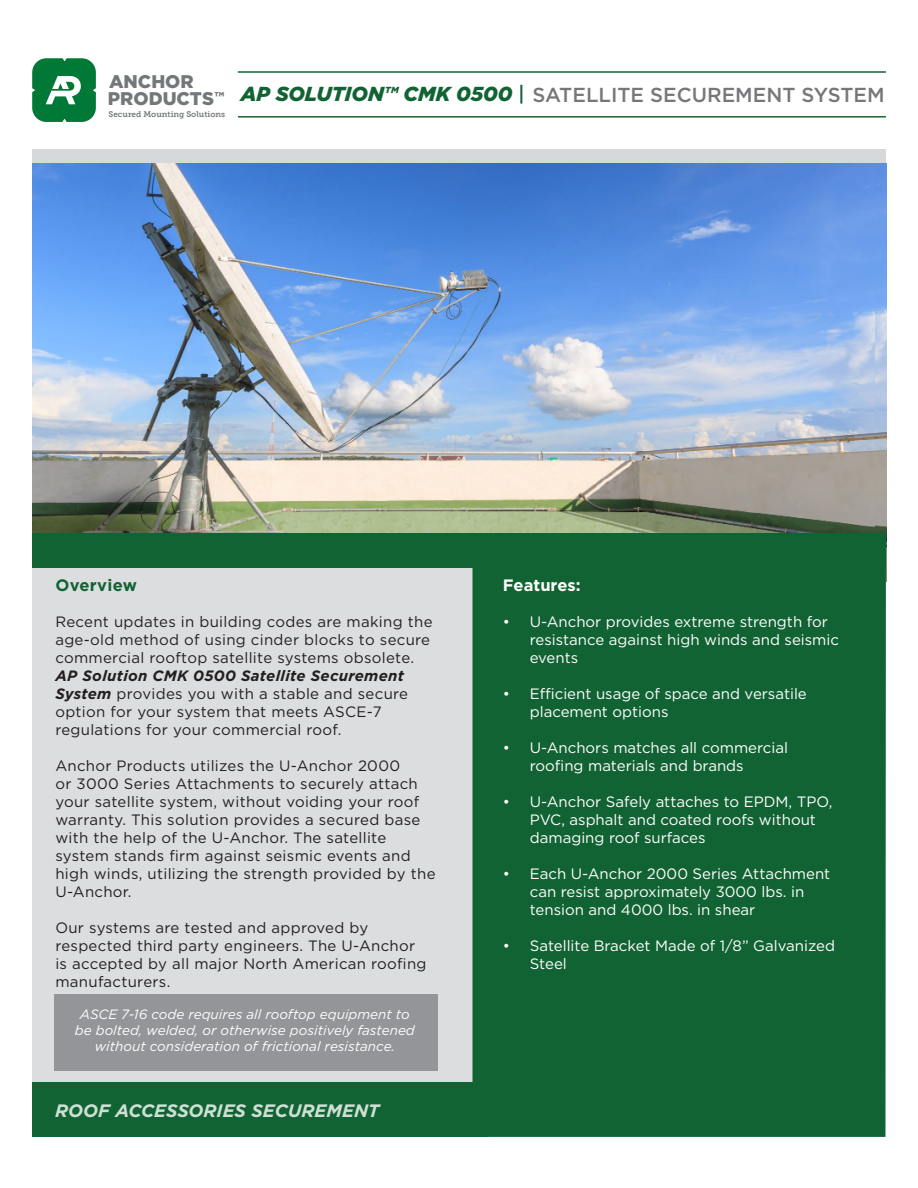
<style>
.page{position:relative;width:918px;height:1188px;background:#fff}
.page>*{position:absolute;margin:0;border:0;box-sizing:border-box;transform-origin:0 0}
.t1{font:500 20.25px "Gotham";color:#77777a}
.t2{font:900 18.3px "Gotham";color:#75787a}
.t3{font:italic 700 18px "Gotham";color:#fff}
.t4{font:700 16.5px "Gotham";color:#fff}
.t5{font:700 16.5px "Gotham";letter-spacing:.02em;color:#126333}
.t6{font:15px/18px "Gotham";letter-spacing:.02em;color:#231f20}
.t7{font:15px/18px "Gotham";color:#fff}
.t8{font:italic 13.5px/16.2px "Gotham";color:#fff;text-align:center}
.t9{font:8.1px "Museo Slab 700";color:#75787a}
.s1{font-weight:900;font-size:14.25px;color:#75787a}
.s2{font-weight:900;font-style:italic;color:#126333}
.s3{color:#126333}
.s4{font-weight:700;font-style:italic}
</style>
<div class="page">
<div style="left:32px;top:149px;width:854px;height:41px;background:#d7d8da"></div>
<div style="left:32px;top:568px;width:443px;height:562px;background:#dcdddf"></div>
<div style="left:472px;top:538px;width:414px;height:599px;background:#126333"></div>
<div style="left:32px;top:1083px;width:456px;height:54px;background:#126333"></div>
<svg style="left:32px;top:58px;width:64px;height:64px"></svg>
<hr style="left:238px;top:71px;width:648px;height:2px;background:#126333">
<hr style="left:238px;top:116px;width:648px;height:2px;background:#126333">
<img style="left:32px;top:164px;width:843px;height:369px">
<div style="left:32px;top:533px;width:854px;height:35px;background:#126333"></div>
<div style="left:54px;top:994px;width:383px;height:77px;background:#939598"></div>
<p class="t2" style="left:109px;top:69px;width:86px">ANCHOR</p>
<p class="t9" style="left:109px;top:109px;width:118px">Secured Mounting Solutions</p>
<p class="t1" style="left:108px;top:82px;width:778px"><sub>PRODUCTS</sub><span class="s1">™</span> <span class="s2">AP SOLUTION™ CMK 0500</span> <span class="s3">|</span> SATELLITE SECUREMENT SYSTEM</p>
<p class="t5" style="left:55px;top:574px;width:83px">Overview</p>
<p class="t6" style="left:55px;top:612px;width:379px">Recent updates in building codes are making the age-old method of using cinder blocks to secure commercial rooftop satellite systems obsolete.<br><span class="s4">AP Solution CMK 0500 Satellite Securement System</span> provides you with a stable and secure option for your system that meets ASCE-7 regulations for your commercial roof.</p>
<p class="t6" style="left:55px;top:756px;width:382px">Anchor Products utilizes the U-Anchor 2000<br>or 3000 Series Attachments to securely attach your satellite system, without voiding your roof warranty. This solution provides a secured base with the help of the U-Anchor. The satellite system stands firm against seismic events and high winds, utilizing the strength provided by the U-Anchor.</p>
<p class="t6" style="left:55px;top:918px;width:373px">Our systems are tested and approved by respected third party engineers. The U-Anchor is accepted by all major North American roofing manufacturers.</p>
<p class="t8" style="left:75px;top:1005px;width:341px">ASCE 7-16 code requires all rooftop equipment to be bolted, welded, or otherwise positively fastened without consideration of frictional resistance.</p>
<p class="t3" style="left:55px;top:1099px;width:326px">ROOF ACCESSORIES SECUREMENT</p>
<p class="t4" style="left:503px;top:574px;width:80px">Features:</p>
<p class="t7" style="left:530px;top:612px;width:311px;text-indent:-27px">• U-Anchor provides extreme strength for resistance against high winds and seismic events</p>
<p class="t7" style="left:530px;top:684px;width:279px;text-indent:-27px">• Efficient usage of space and versatile placement options</p>
<p class="t7" style="left:530px;top:738px;width:260px;text-indent:-27px">• U-Anchors matches all commercial roofing materials and brands</p>
<p class="t7" style="left:530px;top:792px;width:304px;text-indent:-27px">• U-Anchor Safely attaches to EPDM, TPO,<br>PVC, asphalt and coated roofs without damaging roof surfaces</p>
<p class="t7" style="left:530px;top:864px;width:302px;text-indent:-27px">• Each U-Anchor 2000 Series Attachment can resist approximately 3000 lbs. in tension and 4000 lbs. in shear</p>
<p class="t7" style="left:530px;top:936px;width:307px;text-indent:-27px">• Satellite Bracket Made of 1/8” Galvanized<br>Steel</p>
</div>
